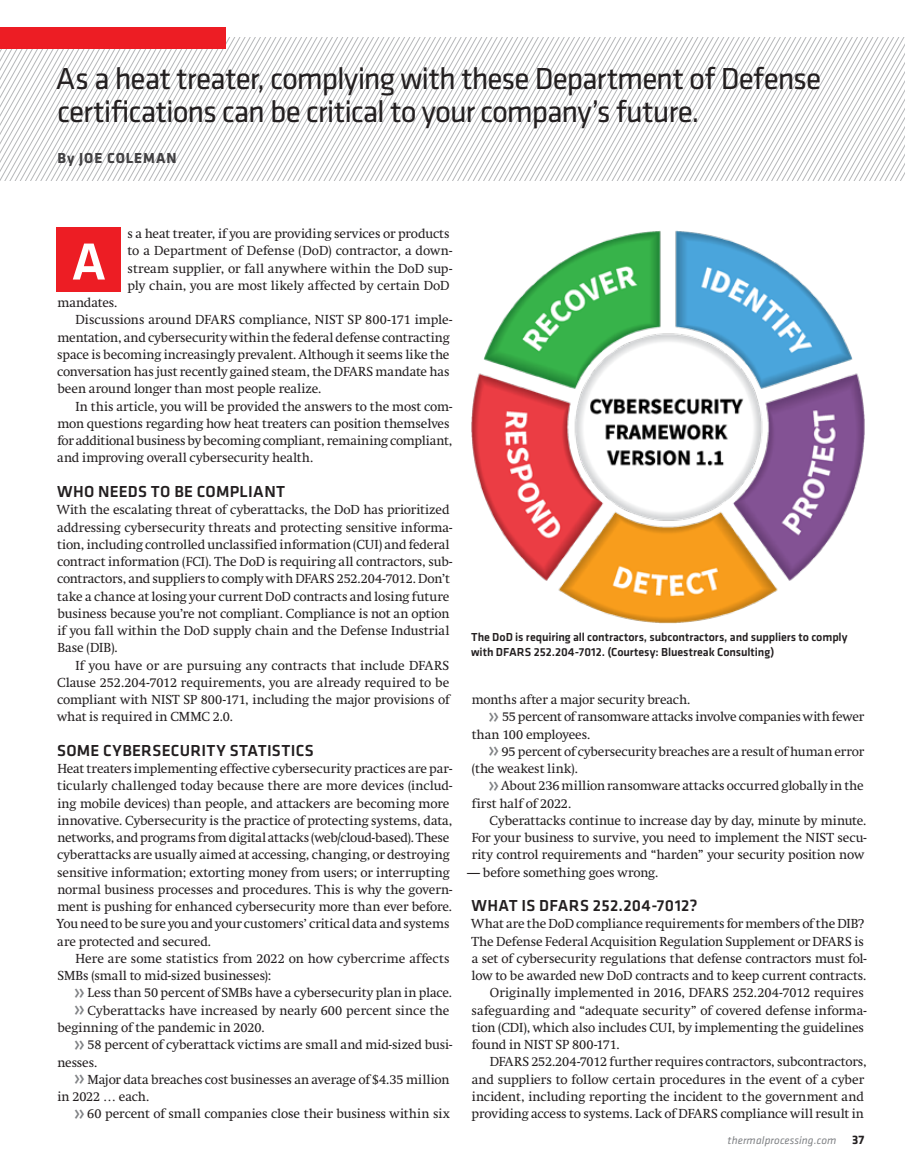
<style>
.page{position:relative;width:905px;height:1175px;background:#fff}
.page>*{position:absolute;margin:0;border:0;box-sizing:border-box;transform-origin:0 0}
.t1{font:500 54px "Klavika Basic";color:#fff}
.t2{font:31.5px/33px "Klavika Basic";letter-spacing:-.03em;color:#231f20}
.t3{font:500 16.5px "Klavika Basic";letter-spacing:.015em;color:#231f20}
.t4{font:700 15px "Klavika Basic";letter-spacing:.055em;color:#414042}
.t5{font:12.9px/17.2px "Swift";letter-spacing:-.005em;color:#231f20}
.t6{font:500 12px/15px "Klavika Basic";letter-spacing:-.005em;color:#231f20}
.t7{font:italic 11.25px "Klavika Basic";letter-spacing:.01em;color:#808285}
.s1{font-family:"Klavika Basic";font-size:24px;color:#808285}
.s2{font-weight:700;font-style:normal;font-size:12.75px;color:#231f20}
</style>
<div class="page">
<svg style="left:2px;top:38px;width:902px;height:142px"></svg>
<div style="left:0;top:27px;width:225px;height:21px;background:#ed1d24"></div>
<hr style="left:0;top:0;width:2px;height:344px;background:#fff;opacity:.75">
<div style="left:57px;top:227px;width:64px;height:64px;background:#ed1d24"></div>
<img style="left:471px;top:230px;width:393px;height:394px">
<h2 class="t2" style="left:56px;top:61px;width:767px">As a heat treater, complying with these Department of Defense certifications can be critical to your company’s future.</h2>
<p class="t4" style="left:58px;top:147px;width:121px">By JOE COLEMAN</p>
<h1 class="t1" style="left:71px;top:225px;width:36px">A</h1>
<p class="t5" style="left:127px;top:225px;width:326px">s a heat treater, if you are providing services or products to a Department of Defense (DoD) contractor, a down&shy;stream supplier, or fall anywhere within the DoD sup&shy;ply chain, you are most likely affected by certain DoD</p>
<p class="t5" style="left:57px;top:294px;width:61px">mandates.</p>
<p class="t5" style="left:75px;top:311px;width:378px">Discussions around DFARS compliance, NIST SP 800-171 imple-</p>
<p class="t5" style="left:57px;top:328px;width:394px">mentation, and cybersecurity within the federal defense contracting</p>
<p class="t5" style="left:57px;top:346px;width:394px">space is becoming increasingly prevalent. Although it seems like the</p>
<p class="t5" style="left:57px;top:363px;width:394px">conversation has just recently gained steam, the DFARS mandate has</p>
<p class="t5" style="left:57px;top:380px;width:265px">been around longer than most people realize.</p>
<p class="t5" style="left:75px;top:397px;width:378px">In this article, you will be provided the answers to the most com-</p>
<p class="t5" style="left:57px;top:415px;width:393px">mon questions regarding how heat treaters can position themselves</p>
<p class="t5" style="left:57px;top:432px;width:396px">for additional business by becoming compliant, remaining compliant,</p>
<p class="t5" style="left:57px;top:449px;width:257px">and improving overall cybersecurity health.</p>
<p class="t3" style="left:57px;top:480px;width:230px">WHO NEEDS TO BE COMPLIANT</p>
<p class="t5" style="left:57px;top:501px;width:397px">With the escalating threat of cyberattacks, the DoD has prioritized addressing cybersecurity threats and protecting sensitive informa&shy;tion, including controlled unclassified information (CUI) and federal contract information (FCI). The DoD is requiring all contractors, sub&shy;contractors, and suppliers to comply with DFARS 252.204-7012. Don’t take a chance at losing your current DoD contracts and losing future business because you’re not compliant. Compliance is not an option if you fall within the DoD supply chain and the Defense Industrial Base (DIB).</p>
<p class="t5" style="left:57px;top:656px;width:394px;text-align:justify;text-indent:18px">If you have or are pursuing any contracts that include DFARS Clause 252.204-7012 requirements, you are already required to be compliant with NIST SP 800-171, including the major provisions of what is required in CMMC 2.0.</p>
<p class="t3" style="left:57px;top:739px;width:258px">SOME CYBERSECURITY STATISTICS</p>
<p class="t5" style="left:57px;top:760px;width:397px">Heat treaters implementing effective cybersecurity practices are par&shy;ticularly challenged today because there are more devices (includ&shy;ing mobile devices) than people, and attackers are becoming more innovative. Cybersecurity is the practice of protecting systems, data, networks, and programs from digital attacks (web/cloud-based). These cyberattacks are usually aimed at accessing, changing, or destroying sensitive information; extorting money from users; or interrupting normal business processes and procedures. This is why the govern&shy;ment is pushing for enhanced cybersecurity more than ever before.<br>You need to be sure you and your customers’ critical data and systems are protected and secured.</p>
<p class="t5" style="left:57px;top:949px;width:393px;text-indent:18px">Here are some statistics from 2022 on how cybercrime affects<br>SMBs (small to mid-sized businesses):</p>
<p class="t5" style="left:73px;top:984px;width:380px"><span class="s1">»</span> Less than 50 percent of SMBs have a cybersecurity plan in place.</p>
<p class="t5" style="left:73px;top:1001px;width:377px"><span class="s1">»</span> Cyberattacks have increased by nearly 600 percent since the</p>
<p class="t5" style="left:57px;top:1018px;width:209px">beginning of the pandemic in 2020.</p>
<p class="t5" style="left:73px;top:1036px;width:380px"><span class="s1">»</span> 58 percent of cyberattack victims are small and mid-sized busi-</p>
<p class="t5" style="left:57px;top:1053px;width:41px">nesses.</p>
<p class="t5" style="left:73px;top:1070px;width:378px"><span class="s1">»</span> Major data breaches cost businesses an average of $4.35 million</p>
<p class="t5" style="left:57px;top:1087px;width:93px">in 2022 … each.</p>
<p class="t5" style="left:73px;top:1105px;width:378px"><span class="s1">»</span> 60 percent of small companies close their business within six</p>
<p class="t6" style="left:471px;top:629px;width:378px">The DoD is requiring all contractors, subcontractors, and suppliers to comply with DFARS 252.204-7012. (Courtesy: Bluestreak Consulting)</p>
<p class="t5" style="left:472px;top:691px;width:220px">months after a major security breach.</p>
<p class="t5" style="left:488px;top:708px;width:378px"><span class="s1">»</span> 55 percent of ransomware attacks involve companies with fewer</p>
<p class="t5" style="left:471px;top:725px;width:120px">than 100 employees.</p>
<p class="t5" style="left:488px;top:742px;width:378px"><span class="s1">»</span> 95 percent of cybersecurity breaches are a result of human error</p>
<p class="t5" style="left:472px;top:760px;width:107px">(the weakest link).</p>
<p class="t5" style="left:488px;top:777px;width:377px"><span class="s1">»</span>About 236 million ransomware attacks occurred globally in the</p>
<p class="t5" style="left:472px;top:794px;width:101px">first half of 2022.</p>
<p class="t5" style="left:489px;top:811px;width:378px">Cyberattacks continue to increase day by day, minute by minute.</p>
<p class="t5" style="left:472px;top:829px;width:396px">For your business to survive, you need to implement the NIST secu-</p>
<p class="t5" style="left:472px;top:846px;width:394px">rity control requirements and “harden” your security position now</p>
<p class="t5" style="left:467px;top:863px;width:192px">— before something goes wrong.</p>
<p class="t3" style="left:471px;top:894px;width:228px">WHAT IS DFARS 252.204-7012?</p>
<p class="t5" style="left:471px;top:915px;width:394px">What are the DoD compliance requirements for members of the DIB?</p>
<p class="t5" style="left:471px;top:932px;width:394px">The Defense Federal Acquisition Regulation Supplement or DFARS is</p>
<p class="t5" style="left:471px;top:949px;width:396px">a set of cybersecurity regulations that defense contractors must fol-</p>
<p class="t5" style="left:471px;top:967px;width:396px">low to be awarded new DoD contracts and to keep current contracts.</p>
<p class="t5" style="left:490px;top:984px;width:375px">Originally implemented in 2016, DFARS 252.204-7012 requires</p>
<p class="t5" style="left:471px;top:1001px;width:396px">safeguarding and “adequate security” of covered defense informa-</p>
<p class="t5" style="left:471px;top:1018px;width:394px">tion (CDI), which also includes CUI, by implementing the guidelines</p>
<p class="t5" style="left:472px;top:1036px;width:149px">found in NIST SP 800-171.</p>
<p class="t5" style="left:490px;top:1053px;width:378px">DFARS 252.204-7012 further requires contractors, subcontractors,</p>
<p class="t5" style="left:471px;top:1070px;width:394px">and suppliers to follow certain procedures in the event of a cyber</p>
<p class="t5" style="left:472px;top:1087px;width:393px">incident, including reporting the incident to the government and</p>
<p class="t5" style="left:471px;top:1105px;width:394px">providing access to systems. Lack of DFARS compliance will result in</p>
<p class="t7" style="left:727px;top:1133px;width:138px">thermalprocessing.com <span class="s2">37</span></p>
</div>
